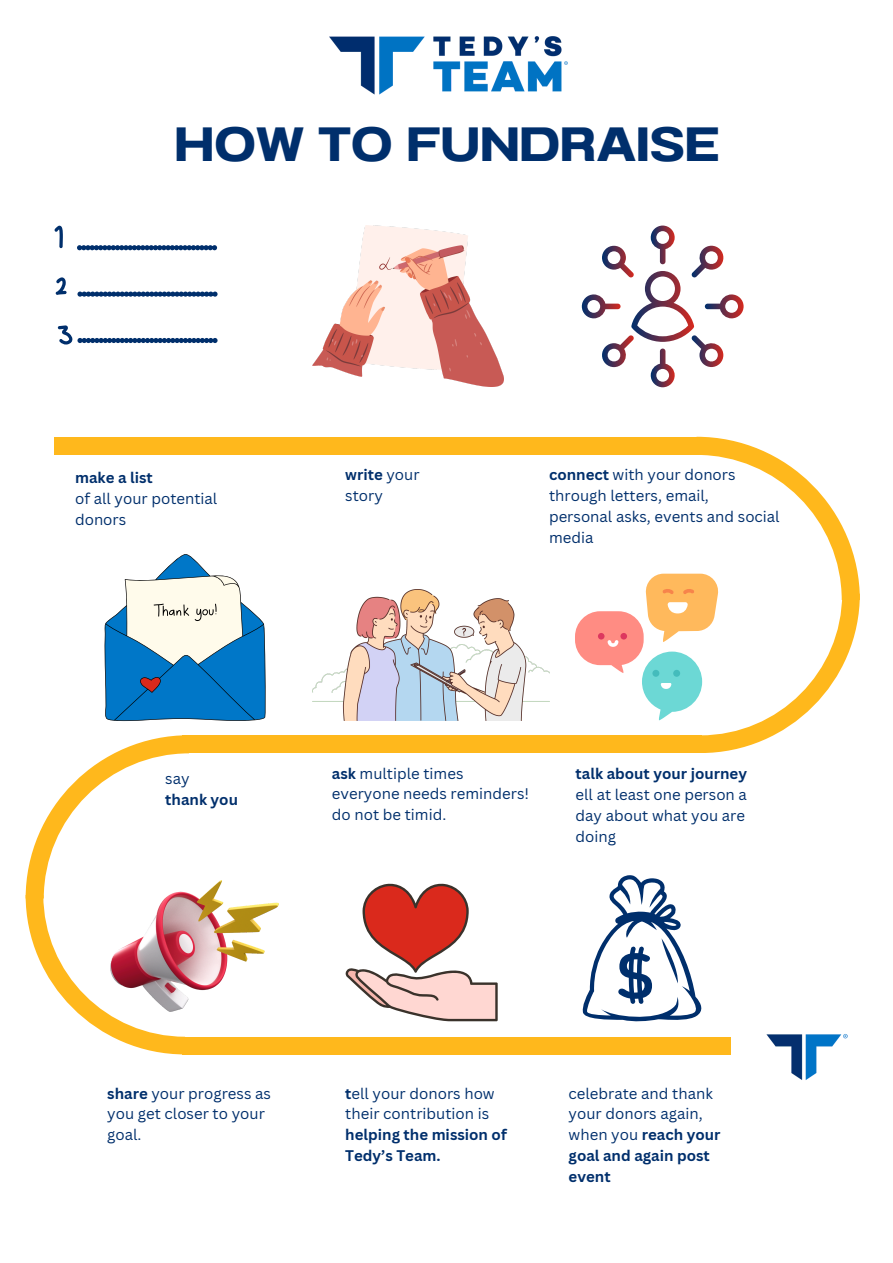
<style>
.page{position:relative;width:893px;height:1263px;background:#fff}
.page>*{position:absolute;margin:0;border:0;box-sizing:border-box;transform-origin:0 0}
.t1{font:48px "Anantason Bold Wd 125";letter-spacing:.01em;color:#002f6c}
.t2{font:15px/20.9px "Canva Sans";color:#002f6c}
.t3{font:700 15px "Canva Sans";color:#002f6c}
.s1{font-weight:400}
.s2{font-weight:700}
</style>
<div class="page">
<img style="left:329px;top:36px;width:239px;height:59px">
<svg style="left:54px;top:226px;width:9px;height:22px"></svg>
<svg style="left:55px;top:277px;width:12px;height:18px"></svg>
<svg style="left:77px;top:245px;width:140px;height:5px"></svg>
<svg style="left:77px;top:292px;width:140px;height:5px"></svg>
<svg style="left:58px;top:325px;width:159px;height:19px"></svg>
<img style="left:312px;top:226px;width:191px;height:161px">
<svg style="left:582px;top:226px;width:161px;height:161px"></svg>
<div style="left:293px;top:437px;width:408px;height:17px;background:#ffb81c"></div>
<div style="left:54px;top:437px;width:408px;height:17px;background:#ffb81c"></div>
<div style="left:182px;top:735px;width:408px;height:18px;background:#ffb81c"></div>
<svg style="left:26px;top:735px;width:163px;height:319px"></svg>
<div style="left:182px;top:1037px;width:408px;height:17px;background:#ffb81c"></div>
<div style="left:323px;top:1037px;width:407px;height:17px;background:#ffb81c"></div>
<img style="left:766px;top:1034px;width:82px;height:46px">
<svg style="left:583px;top:875px;width:118px;height:146px"></svg>
<svg style="left:345px;top:883px;width:153px;height:138px"></svg>
<img style="left:110px;top:881px;width:168px;height:130px">
<svg style="left:104px;top:554px;width:162px;height:167px"></svg>
<img style="left:312px;top:589px;width:237px;height:131px">
<svg style="left:575px;top:437px;width:285px;height:316px"></svg>
<p class="t1" style="left:175px;top:117px;width:546px">HOW TO FUNDRAISE</p>
<p class="t3" style="left:75px;top:467px;width:79px">make a list</p>
<p class="t2" style="left:75px;top:488px;width:144px">of all your potential</p>
<p class="t2" style="left:75px;top:509px;width:53px">donors</p>
<p class="t2" style="left:165px;top:768px;width:26px">say</p>
<p class="t3" style="left:165px;top:789px;width:74px">thank you</p>
<p class="t3" style="left:345px;top:464px;width:76px">write <span class="s1">your</span></p>
<p class="t2" style="left:345px;top:485px;width:39px">story</p>
<p class="t2" style="left:549px;top:464px;width:188px"><span class="s2">connect</span> with your donors through letters, email,</p>
<p class="t2" style="left:549px;top:505px;width:232px">personal asks, events and social media</p>
<p class="t2" style="left:332px;top:762px;width:133px"><span class="s2">ask</span> multiple times</p>
<p class="t2" style="left:332px;top:783px;width:199px">everyone needs reminders!</p>
<p class="t2" style="left:332px;top:804px;width:116px">do not be timid.</p>
<p class="t3" style="left:575px;top:763px;width:173px">talk about your journey</p>
<p class="t2" style="left:575px;top:784px;width:173px;text-align:justify">ell at least one person a day about what you are doing</p>
<p class="t2" style="left:107px;top:1082px;width:165px"><span class="s2">share</span> your progress as you get closer to your goal.</p>
<p class="t2" style="left:345px;top:1082px;width:163px"><span class="s2">t</span>ell your donors how their contribution is <span class="s2">helping the mission of<br>Tedy’s Team.</span></p>
<p class="t2" style="left:568px;top:1082px;width:153px">celebrate and thank your donors again, when you <span class="s2">reach your goal and again post event</span></p>
</div>
